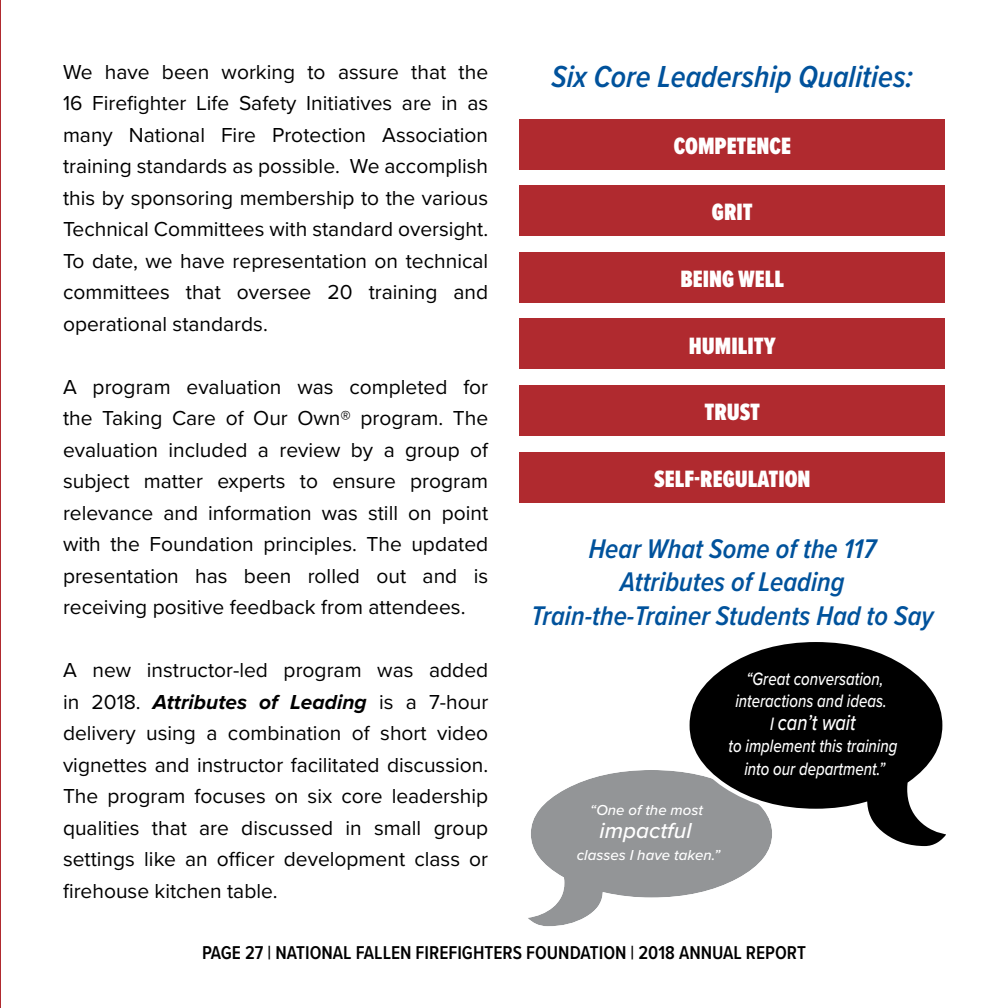
<style>
.page{position:relative;width:1008px;height:1008px;background:#fff}
.page>*{position:absolute;margin:0;border:0;box-sizing:border-box;transform-origin:0 0}
.Subtitles{font:italic 600 31.5px "Proxima Nova Cond";color:#00529c}
.Subtitles-2{font:italic 600 28px/33.6px "Proxima Nova Cond";color:#00529c;text-align:center}
.Info_-_Text_-_White{font:900 24.5px "Proxima Nova Ex Cn";color:#fff}
.t1{font:italic 500 22.4px "Proxima Nova";color:#fff;scale:.81 1}
.t2{font:italic 500 22.4px "Proxima Nova";color:#fff}
.Main_Text_-_Black{font:21px/31.5px "Proxima Nova";color:#000;text-align:justify}
.Page_Numbers-_Black{font:600 19.25px "Proxima Nova Cond";color:#000}
.t3{font:italic 500 18.55px/22.4px "Proxima Nova";color:#fff;text-align:center;scale:.81 1}
.t4{font:italic 500 15.05px "Proxima Nova";color:#fff}
.s1{font-weight:700;font-style:italic}
.s2{font-size:18.55px}
</style>
<div class="page">
<hr style="left:0;top:0;width:1px;height:1008px;background:#b02a2f">
<svg style="left:528px;top:770px;width:240px;height:157px;fill:#939597"></svg>
<svg style="left:685px;top:642px;width:261px;height:208px;fill:#000"></svg>
<div style="left:520px;top:119px;width:425px;height:51px;background:#b02a2f"></div>
<div style="left:520px;top:185px;width:425px;height:51px;background:#b02a2f"></div>
<div style="left:520px;top:252px;width:425px;height:51px;background:#b02a2f"></div>
<div style="left:520px;top:319px;width:425px;height:50px;background:#b02a2f"></div>
<div style="left:520px;top:385px;width:425px;height:51px;background:#b02a2f"></div>
<div style="left:520px;top:452px;width:425px;height:51px;background:#b02a2f"></div>
<p class="Main_Text_-_Black" style="left:63px;top:55px;width:427px">We have been working to assure that the 16 Firefighter Life Safety Initiatives are in as many National Fire Protection Association training standards as possible. We accomplish this by sponsoring membership to the various Technical Committees with standard oversight.<br>To date, we have representation on technical committees that oversee 20 training and operational standards.</p>
<p class="Main_Text_-_Black" style="left:63px;top:370px;width:427px">A program evaluation was completed for the Taking Care of Our Own® program. The evaluation included a review by a group of subject matter experts to ensure program relevance and information was still on point with the Foundation principles. The updated presentation has been rolled out and is receiving positive feedback from attendees.</p>
<p class="Main_Text_-_Black" style="left:63px;top:654px;width:427px">A new instructor-led program was added in 2018. <span class="s1">Attributes of Leading</span> is a 7-hour delivery using a combination of short video vignettes and instructor facilitated discussion.<br>The program focuses on six core leadership qualities that are discussed in small group settings like an officer development class or firehouse kitchen table.</p>
<p class="Subtitles" style="left:551px;top:54px;width:363px">Six Core Leadership Qualities:</p>
<p class="Info_-_Text_-_White" style="left:674px;top:128px;width:119px">COMPETENCE</p>
<p class="Info_-_Text_-_White" style="left:712px;top:194px;width:42px">GRIT</p>
<p class="Info_-_Text_-_White" style="left:681px;top:261px;width:105px">BEING WELL</p>
<p class="Info_-_Text_-_White" style="left:689px;top:328px;width:88px">HUMILITY</p>
<p class="Info_-_Text_-_White" style="left:705px;top:394px;width:57px">TRUST</p>
<p class="Info_-_Text_-_White" style="left:654px;top:461px;width:158px">SELF-REGULATION</p>
<p class="Subtitles-2" style="left:589px;top:531px;width:289px">Hear What Some of the 117</p>
<p class="Subtitles-2" style="left:531px;top:564px;width:404px">Attributes of Leading<br>Train-the-Trainer Students Had to Say</p>
<p class="t3" style="left:735px;top:667px;width:188px">“Great conversation, interactions and ideas.</p>
<p class="t1" style="left:770px;top:705px;width:107px"><span class="s2">I</span> can’t wait</p>
<p class="t3" style="left:729px;top:734px;width:210px">to implement this training into our department.”</p>
<p class="t4" style="left:590px;top:799px;width:114px">“One of the most</p>
<p class="t2" style="left:600px;top:814px;width:94px">impactful</p>
<p class="t4" style="left:577px;top:844px;width:145px">classes I have taken.”</p>
<p class="Page_Numbers-_Black" style="left:202px;top:939px;width:605px">PAGE 27 | NATIONAL FALLEN FIREFIGHTERS FOUNDATION | 2018 ANNUAL REPORT</p>
</div>
